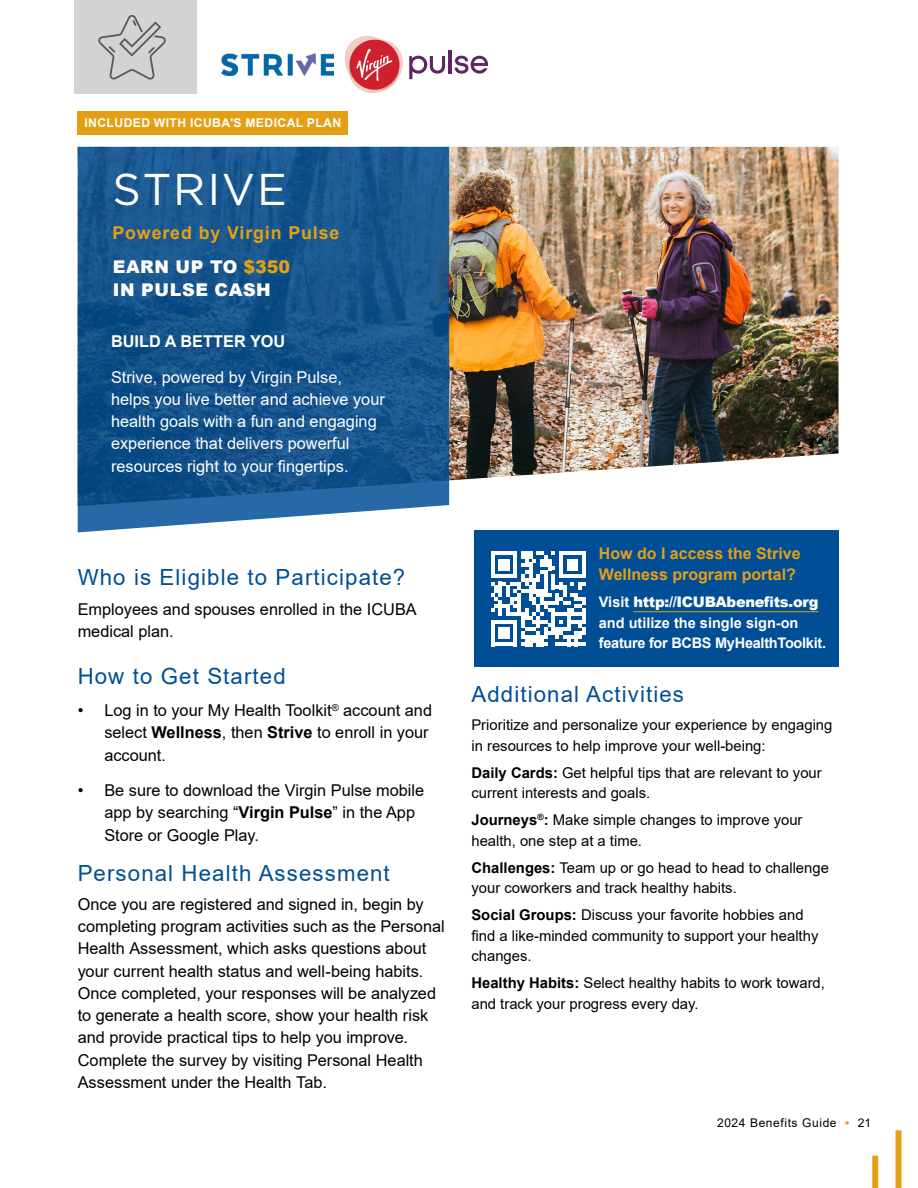
<style>
.page{position:relative;width:918px;height:1188px;background:#fff}
.page>*{position:absolute;margin:0;border:0;box-sizing:border-box;transform-origin:0 0}
.t1{font:44.55px "Gotham";letter-spacing:.04em;color:#fff}
.t2{font:22.2px "Arial";letter-spacing:.05em;color:#004e96}
.t3{font:700 17.85px "Arial";letter-spacing:.05em;color:#e49f15}
.t4{font:900 17.55px/23.9px "Arial";letter-spacing:.035em;color:#fff}
.t5{font:16.35px/22.2px "Arial";color:#000}
.t6{font:16.35px/22.2px "Arial";color:#fff}
.t7{font:700 16.35px "Arial";color:#fff}
.t8{font:700 16.05px/21.9px "Arial";color:#e49f15}
.t9{font:14.85px/20.7px "Arial";color:#000}
.t10{font:700 14.55px/20.4px "Arial";letter-spacing:-.02em;color:#fff}
.t11{font:700 12.15px "Arial";letter-spacing:.035em;color:#fff}
.t12{font:12px "Arial";letter-spacing:.05em;color:#000}
.s1{color:#e49f15}
.s2{font-weight:700}
.s3{font-weight:900}
.s4{font-weight:700;color:#e49f15}
</style>
<div class="page">
<div style="left:74px;top:0;width:123px;height:94px;background:#d1d3d4"></div>
<svg style="left:98px;top:15px;width:68px;height:65px"></svg>
<hr style="left:449px;top:50px;width:3px;height:23px;background:#612466">
<svg style="left:345px;top:36px;width:100px;height:57px"></svg>
<svg style="left:455px;top:56px;width:33px;height:18px"></svg>
<img style="left:222px;top:54px;width:112px;height:21px">
<img style="left:449px;top:147px;width:390px;height:358px">
<div style="left:78px;top:111px;width:270px;height:24px;background:#e49f15"></div>
<svg style="left:78px;top:147px;width:371px;height:385px;background:#1e5b92"></svg>
<div style="left:474px;top:530px;width:365px;height:136px;background:#004e96"></div>
<svg style="left:491px;top:551px;width:95px;height:95px"></svg>
<hr style="left:633px;top:611px;width:186px;height:1px;background:#e49f15">
<div style="left:896px;top:1130px;width:6px;height:58px;background:#e49f15"></div>
<div style="left:872px;top:1156px;width:6px;height:32px;background:#e49f15"></div>
<p class="t11" style="left:84px;top:114px;width:258px">INCLUDED WITH ICUBA'S MEDICAL PLAN</p>
<h1 class="t1" style="left:112px;top:160px;width:176px">STRIVE</h1>
<p class="t3" style="left:112px;top:220px;width:228px">Powered by Virgin Pulse</p>
<p class="t4" style="left:113px;top:254px;width:179px">EARN UP TO <span class="s1">$350<br></span>IN PULSE CASH</p>
<p class="t7" style="left:111px;top:330px;width:176px">BUILD A BETTER YOU</p>
<p class="t6" style="left:111px;top:366px;width:275px">Strive, powered by Virgin Pulse, helps you live better and achieve your health goals with a fun and engaging experience that delivers powerful resources right to your fingertips.</p>
<h2 class="t2" style="left:78px;top:562px;width:329px">Who is Eligible to Participate?</h2>
<p class="t5" style="left:78px;top:598px;width:341px">Employees and spouses enrolled in the ICUBA medical plan.</p>
<h2 class="t2" style="left:78px;top:661px;width:210px">How to Get Started</h2>
<p class="t5" style="left:104px;top:699px;width:329px;text-indent:-27px">• Log in to your My Health Toolkit<sup>®</sup> account and select <span class="s2">Wellness</span>, then <span class="s2">Strive</span> to enroll in your account.</p>
<p class="t5" style="left:104px;top:779px;width:321px;text-indent:-27px">• Be sure to download the Virgin Pulse mobile app by searching “<span class="s2">Virgin Pulse</span>” in the App<br>Store or Google Play.</p>
<h2 class="t2" style="left:78px;top:858px;width:314px">Personal Health Assessment</h2>
<p class="t5" style="left:78px;top:893px;width:369px">Once you are registered and signed in, begin by completing program activities such as the Personal Health Assessment, which asks questions about your current health status and well-being habits.<br>Once completed, your responses will be analyzed to generate a health score, show your health risk and provide practical tips to help you improve.<br>Complete the survey by visiting Personal Health Assessment under the Health Tab.</p>
<p class="t8" style="left:599px;top:542px;width:203px">How do I access the Strive<br>Wellness program portal?</p>
<p class="t10" style="left:599px;top:592px;width:229px">Visit <span class="s3">http://ICUBAbenefits.org </span>and utilize the single sign-on feature for BCBS MyHealthToolkit.</p>
<h2 class="t2" style="left:471px;top:679px;width:214px">Additional Activities</h2>
<p class="t9" style="left:471px;top:714px;width:363px">Prioritize and personalize your experience by engaging in resources to help improve your well-being:</p>
<p class="t9" style="left:471px;top:762px;width:352px"><span class="s2">Daily Cards:</span> Get helpful tips that are relevant to your current interests and goals.</p>
<p class="t9" style="left:471px;top:809px;width:333px"><span class="s2">Journeys</span><sup>®</sup><span class="s2">:</span> Make simple changes to improve your health, one step at a time.</p>
<p class="t9" style="left:471px;top:857px;width:359px"><span class="s2">Challenges:</span> Team up or go head to head to challenge your coworkers and track healthy habits.</p>
<p class="t9" style="left:471px;top:904px;width:349px"><span class="s2">Social Groups:</span> Discuss your favorite hobbies and find a like-minded community to support your healthy changes.</p>
<p class="t9" style="left:471px;top:972px;width:355px"><span class="s2">Healthy Habits:</span> Select healthy habits to work toward, and track your progress every day.</p>
<p class="t12" style="left:717px;top:1114px;width:156px">2024 Benefits Guide <span class="s4">•</span> 21</p>
</div>
